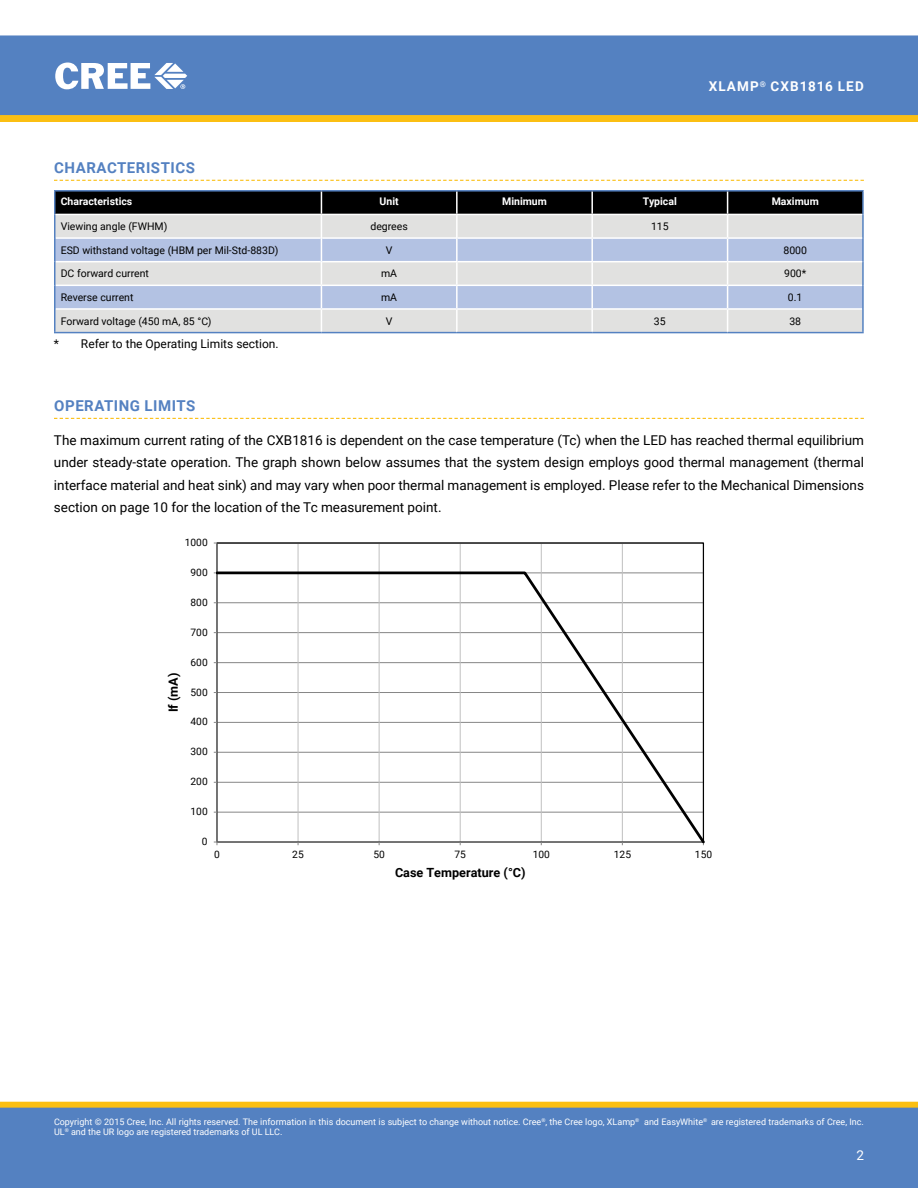
<style>
.page{position:relative;width:918px;height:1188px;background:#fff}
.page>*{position:absolute;margin:0;border:0;box-sizing:border-box;transform-origin:0 0}
.t1{font:700 15px "Roboto";letter-spacing:.035em;color:#5481c1}
.t2{font:13.95px "Roboto";color:#000}
.t3{font:13.5px/22.5px "Roboto";color:#000;text-align:justify}
.t4{font:700 13.5px "Roboto";letter-spacing:.085em;color:#fff}
.t5{font:13.5px "Roboto";color:#fff}
.t6{font:700 12.6px "Roboto";color:#000}
.t7{font:12px "Roboto";color:#000}
.t8{font:10.5px "Roboto";color:#000}
.t9{font:700 10.5px "Roboto";color:#fff}
.t10{font:10.2px "Roboto";letter-spacing:.005em;color:#000}
.t11{font:9px/10.8px "Roboto";color:#fff}
</style>
<div class="page">
<div style="left:0;top:35px;width:918px;height:80px;background:#5481c1"></div>
<div style="left:1px;top:1102px;width:916px;height:6px;background:#fbbf13"></div>
<div style="left:0;top:1102px;width:918px;height:6px;border:1px solid #fbbf13"></div>
<div style="left:0;top:1108px;width:918px;height:80px;background:#5481c1"></div>
<svg style="left:0;top:115px;width:918px;height:7px;background:#f9be14"></svg>
<svg style="left:55px;top:63px;width:132px;height:26px"></svg>
<svg style="left:54px;top:180px;width:810px;height:1px"></svg>
<svg style="left:54px;top:418px;width:810px;height:1px"></svg>
<hr style="left:54px;top:332px;width:267px;height:1px;background:#5481c1">
<hr style="left:321px;top:332px;width:136px;height:1px;background:#5481c1">
<hr style="left:54px;top:214px;width:2px;height:24px;background:#5481c1">
<hr style="left:54px;top:238px;width:2px;height:24px;background:#5481c1">
<hr style="left:54px;top:262px;width:2px;height:23px;background:#5481c1">
<hr style="left:54px;top:285px;width:2px;height:24px;background:#5481c1">
<hr style="left:54px;top:309px;width:2px;height:23px;background:#5481c1">
<hr style="left:457px;top:332px;width:135px;height:1px;background:#5481c1">
<hr style="left:592px;top:332px;width:136px;height:1px;background:#5481c1">
<hr style="left:862px;top:214px;width:2px;height:24px;background:#5481c1">
<hr style="left:862px;top:238px;width:2px;height:24px;background:#5481c1">
<hr style="left:862px;top:262px;width:2px;height:23px;background:#5481c1">
<hr style="left:862px;top:285px;width:2px;height:24px;background:#5481c1">
<hr style="left:862px;top:309px;width:2px;height:23px;background:#5481c1">
<hr style="left:728px;top:332px;width:136px;height:1px;background:#5481c1">
<hr style="left:54px;top:190px;width:267px;height:2px;background:#5481c1">
<hr style="left:54px;top:192px;width:2px;height:22px;background:#5481c1">
<hr style="left:321px;top:190px;width:136px;height:2px;background:#5481c1">
<hr style="left:457px;top:190px;width:135px;height:2px;background:#5481c1">
<hr style="left:592px;top:190px;width:136px;height:2px;background:#5481c1">
<hr style="left:728px;top:190px;width:136px;height:2px;background:#5481c1">
<hr style="left:862px;top:192px;width:2px;height:22px;background:#5481c1">
<svg style="left:55px;top:191px;width:808px;height:141px;background:#b0b5bf"></svg>
<hr style="left:56px;top:214px;width:265px;height:1px;background:#fff">
<hr style="left:321px;top:214px;width:136px;height:1px;background:#fff">
<hr style="left:457px;top:214px;width:135px;height:1px;background:#fff">
<hr style="left:592px;top:214px;width:136px;height:1px;background:#fff">
<hr style="left:728px;top:214px;width:134px;height:1px;background:#fff">
<hr style="left:298px;top:543px;width:1px;height:299px;background:#c0c0c0">
<hr style="left:379px;top:543px;width:1px;height:299px;background:#c0c0c0">
<hr style="left:460px;top:543px;width:1px;height:299px;background:#c0c0c0">
<hr style="left:541px;top:543px;width:1px;height:299px;background:#c0c0c0">
<hr style="left:622px;top:543px;width:1px;height:299px;background:#c0c0c0">
<hr style="left:217px;top:543px;width:1px;height:299px;background:#868686">
<svg style="left:217px;top:570px;width:488px;height:273px"></svg>
<p class="t4" style="left:709px;top:77px;width:157px">XLamp<sup>®</sup> CXB1816 LED</p>
<p class="t1" style="left:54px;top:157px;width:142px">Characteristics</p>
<p class="t9" style="left:61px;top:194px;width:73px">Characteristics</p>
<p class="t9" style="left:380px;top:194px;width:21px">Unit</p>
<p class="t9" style="left:502px;top:194px;width:46px">Minimum</p>
<p class="t9" style="left:643px;top:194px;width:35px">Typical</p>
<p class="t9" style="left:772px;top:194px;width:49px">Maximum</p>
<p class="t8" style="left:61px;top:219px;width:108px">Viewing angle (FWHM)</p>
<p class="t8" style="left:370px;top:219px;width:39px">degrees</p>
<p class="t8" style="left:651px;top:219px;width:19px">115</p>
<p class="t8" style="left:61px;top:243px;width:219px">ESD withstand voltage (HBM per Mil-Std-883D)</p>
<p class="t8" style="left:386px;top:243px;width:8px">V</p>
<p class="t8" style="left:783px;top:243px;width:25px">8000</p>
<p class="t8" style="left:61px;top:266px;width:90px">DC forward current</p>
<p class="t8" style="left:381px;top:266px;width:18px">mA</p>
<p class="t8" style="left:784px;top:266px;width:24px">900*</p>
<p class="t8" style="left:61px;top:290px;width:74px">Reverse current</p>
<p class="t8" style="left:381px;top:290px;width:18px">mA</p>
<p class="t8" style="left:788px;top:290px;width:16px">0.1</p>
<p class="t8" style="left:61px;top:314px;width:152px">Forward voltage (450 mA, 85 °C)</p>
<p class="t8" style="left:386px;top:314px;width:8px">V</p>
<p class="t8" style="left:654px;top:314px;width:13px">35</p>
<p class="t8" style="left:789px;top:314px;width:13px">38</p>
<p class="t7" style="left:54px;top:336px;width:226px">* Refer to the Operating Limits section.</p>
<p class="t1" style="left:54px;top:396px;width:11px">Ope</p>
<p class="t1" style="left:84px;top:396px;width:112px">rating Limits</p>
<p class="t3" style="left:54px;top:428px;width:812px">The maximum current rating of the CXB1816 is dependent on the case temperature (Tc) when the LED has reached thermal equilibrium under steady-state operation. The graph shown below assumes that the system design employs good thermal management (thermal interface material and heat sink) and may vary when poor thermal management is employed. Please refer to the Mechanical Dimensions section on page 10 for the location of the Tc measurement point.</p>
<p class="t2" style="left:150px;top:506px;width:60px">CXB1816</p>
<p class="t10" style="left:185px;top:535px;width:25px">1000</p>
<p class="t10" style="left:190px;top:565px;width:19px">900</p>
<p class="t10" style="left:190px;top:595px;width:19px">800</p>
<p class="t10" style="left:190px;top:625px;width:19px">700</p>
<p class="t6" style="left:165px;top:712px;width:41px;rotate:-90deg">If (mA)</p>
<p class="t10" style="left:190px;top:655px;width:19px">600</p>
<p class="t10" style="left:190px;top:685px;width:19px">500</p>
<p class="t10" style="left:190px;top:715px;width:19px">400</p>
<p class="t10" style="left:190px;top:745px;width:19px">300</p>
<p class="t10" style="left:190px;top:775px;width:19px">200</p>
<p class="t10" style="left:190px;top:804px;width:19px">100</p>
<p class="t10" style="left:202px;top:834px;width:7px">0</p>
<p class="t10" style="left:214px;top:847px;width:7px">0</p>
<p class="t10" style="left:292px;top:847px;width:13px">25</p>
<p class="t10" style="left:373px;top:847px;width:13px">50</p>
<p class="t10" style="left:454px;top:847px;width:13px">75</p>
<p class="t10" style="left:533px;top:847px;width:19px">100</p>
<p class="t10" style="left:614px;top:847px;width:19px">125</p>
<p class="t10" style="left:695px;top:847px;width:19px">150</p>
<p class="t6" style="left:395px;top:863px;width:132px">Case Temperature (°C)</p>
<p class="t11" style="left:54px;top:1116px;width:811px">Copyright © 2015 Cree, Inc. All rights reserved. The information in this document is subject to change without notice. Cree<sup>®</sup>, the Cree logo, XLamp<sup>®</sup> and EasyWhite<sup>®</sup> are registered trademarks of Cree, Inc.<br>UL<sup>®</sup> and the UR logo are registered trademarks of UL LLC.</p>
<p class="t5" style="left:856px;top:1145px;width:9px">2</p>
</div>
